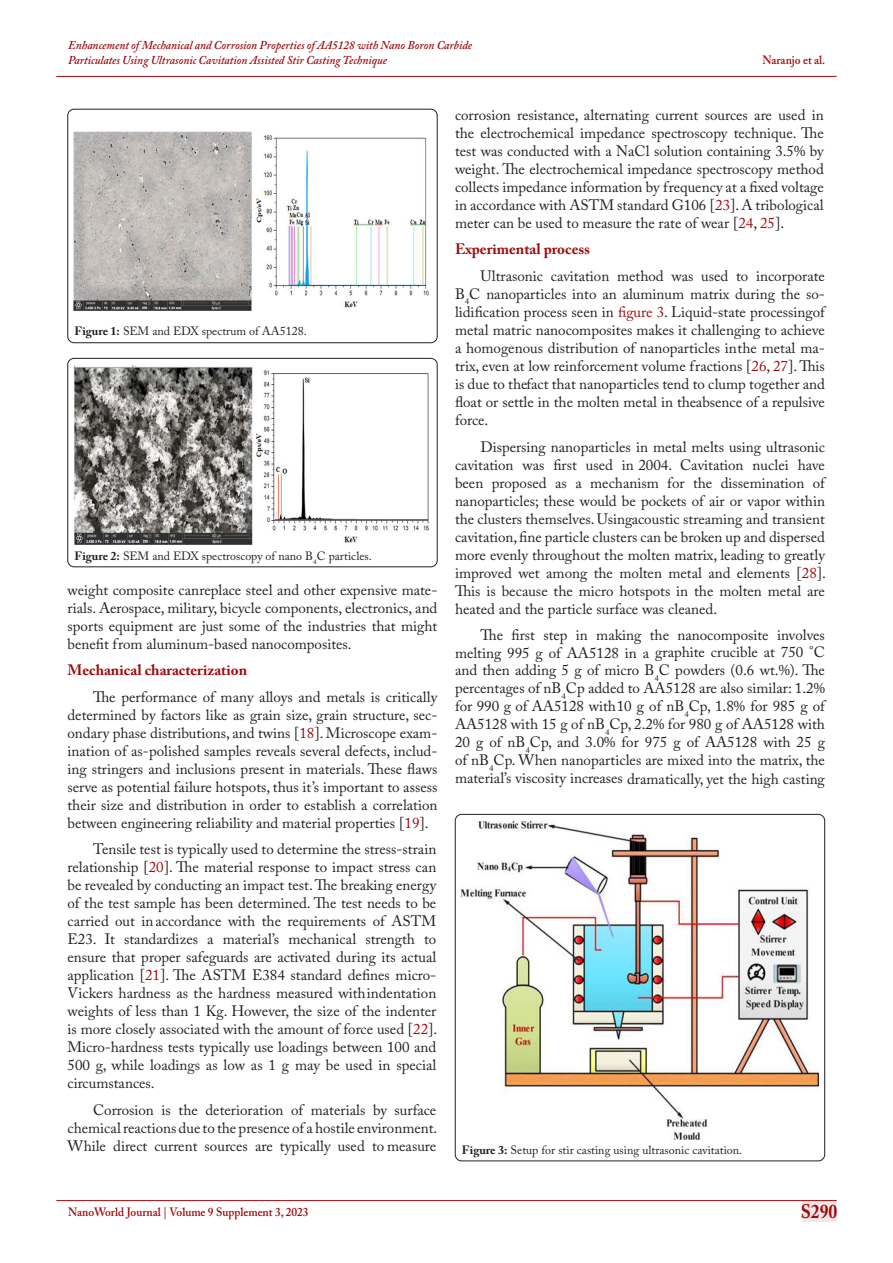
<style>
.page{position:relative;width:893px;height:1263px;background:#fff}
.page>*{position:absolute;margin:0;border:0;box-sizing:border-box;transform-origin:0 0}
.t1{font:700 19.5px "Adobe Caslon Pro";color:#9e0b0f;scale:.9 1}
.Body_Text{font:15px/18px "Adobe Caslon Pro";color:#231f20;text-align:justify}
.t2{font:700 15px "Adobe Caslon Pro";color:#9e0b0f}
.t3{font:italic 600 12px/14.4px "Adobe Caslon Pro";color:#9e0b0f;scale:.95 1}
.t4{font:12px "Adobe Caslon Pro";color:#231f20}
.t5{font:600 12px "Adobe Caslon Pro";color:#9e0b0f;scale:.95 1}
.s1{font-weight:700}
.s2{color:#9e0b0f}
</style>
<div class="page">
<div style="left:802px;top:1200px;width:34px;height:21px;background:#f5e7e7"></div>
<hr style="left:56px;top:1200px;width:781px;height:1px;background:#9e0b0f">
<hr style="left:56px;top:76px;width:781px;height:1px;background:#9e0b0f">
<div style="left:67px;top:109px;width:370px;height:234px;border:1px solid #231f20;border-radius:6px"></div>
<img style="left:73px;top:131px;width:356px;height:179px">
<div style="left:455px;top:814px;width:370px;height:347px;border:1px solid #231f20;border-radius:6px"></div>
<img style="left:461px;top:821px;width:358px;height:318px">
<div style="left:67px;top:358px;width:370px;height:209px;border:1px solid #231f20;border-radius:6px"></div>
<img style="left:74px;top:365px;width:355px;height:179px">
<p class="t3" style="left:68px;top:38px;width:427px">Enhancement of Mechanical and Corrosion Properties of AA5128 with Nano Boron Carbide<br>Particulates Using Ultrasonic Cavitation Assisted Stir Casting Technique</p>
<p class="t5" style="left:762px;top:53px;width:68px">Naranjo et al.</p>
<p class="t4" style="left:74px;top:324px;width:234px"><span class="s1">Figure 1:</span> SEM and EDX spectrum of AA5128.</p>
<p class="t4" style="left:74px;top:549px;width:299px"><span class="s1">Figure 2:</span> SEM and EDX spectroscopy of nano B<sub>4</sub>C particles.</p>
<p class="Body_Text" style="left:68px;top:581px;width:371px">weight composite can replace steel and other expensive mate&shy;rials. Aerospace, military, bicycle components, electronics, and sports equipment are just some of the industries that might benefit from aluminum-based nanocomposites.</p>
<p class="t2" style="left:68px;top:661px;width:181px">Mechanical characterization</p>
<p class="Body_Text" style="left:68px;top:688px;width:371px;text-indent:26px">The performance of many alloys and metals is critically determined by factors like as grain size, grain structure, sec&shy;ondary phase distributions, and twins [<span class="s2">18</span>]. Microscope exam&shy;ination of as-polished samples reveals several defects, includ&shy;ing stringers and inclusions present in materials. These flaws serve as potential failure hotspots, thus it’s important to assess their size and distribution in order to establish a correlation between engineering reliability and material properties [<span class="s2">19</span>].</p>
<p class="Body_Text" style="left:68px;top:840px;width:371px;text-indent:26px">Tensile test is typically used to determine the stress-strain relationship [<span class="s2">20</span>]. The material response to impact stress can be revealed by conducting an impact test. The breaking energy of the test sample has been determined. The test needs to be carried out in accordance with the requirements of ASTM E23. It standardizes a material’s mechanical strength to ensure that proper safeguards are activated during its actual application [<span class="s2">21</span>]. The ASTM E384 standard defines micro-Vickers hardness as the hardness measured with indentation weights of less than 1 Kg. However, the size of the indenter is more closely associated with the amount of force used [<span class="s2">22</span>].<br>Micro-hardness tests typically use loadings between 100 and 500 g, while loadings as low as 1 g may be used in special circumstances.</p>
<p class="Body_Text" style="left:68px;top:1101px;width:371px;text-indent:26px">Corrosion is the deterioration of materials by surface chemical reactions due to the presence of a hostile environment.<br>While direct current sources are typically used to measure</p>
<p class="Body_Text" style="left:455px;top:106px;width:370px">corrosion resistance, alternating current sources are used in the electrochemical impedance spectroscopy technique. The test was conducted with a NaCl solution containing 3.5% by weight. The electrochemical impedance spectroscopy method collects impedance information by frequency at a fixed voltage in accordance with ASTM standard G106 [<span class="s2">23</span>]. A tribological meter can be used to measure the rate of wear [<span class="s2">24</span>, <span class="s2">25</span>].</p>
<p class="t2" style="left:455px;top:241px;width:137px">Experimental process</p>
<p class="Body_Text" style="left:455px;top:267px;width:371px;text-indent:26px">Ultrasonic cavitation method was used to incorporate B<sub>4</sub>C nanoparticles into an aluminum matrix during the so&shy;lidification process seen in <span class="s2">figure 3</span>. Liquid-state processing of metal matric nanocomposites makes it challenging to achieve a homogenous distribution of nanoparticles in the metal ma&shy;trix, even at low reinforcement volume fractions [<span class="s2">26</span>, <span class="s2">27</span>]. This is due to the fact that nanoparticles tend to clump together and float or settle in the molten metal in the absence of a repulsive force.</p>
<p class="Body_Text" style="left:455px;top:437px;width:372px;text-indent:26px">Dispersing nanoparticles in metal melts using ultrasonic cavitation was first used in 2004. Cavitation nuclei have been proposed as a mechanism for the dissemination of nanoparticles; these would be pockets of air or vapor within the clusters themselves. Using acoustic streaming and transient cavitation, fine particle clusters can be broken up and dispersed more evenly throughout the molten matrix, leading to greatly improved wet among the molten metal and elements [<span class="s2">28</span>].<br>This is because the micro hotspots in the molten metal are heated and the particle surface was cleaned.</p>
<p class="Body_Text" style="left:455px;top:627px;width:371px;line-height:16.5px;text-align:right">The first step in making the nanocomposite involves melting 995 g of AA5128 in a graphite crucible at 750 °C</p>
<p class="Body_Text" style="left:455px;top:660px;width:371px">and then adding 5 g of micro B<sub>4</sub>C powders (0.6 wt.%). The percentages of nB<sub>4</sub>Cp added to AA5128 are also similar: 1.2% for 990 g of AA5128 with 10 g of nB<sub>4</sub>Cp, 1.8% for 985 g of AA5128 with 15 g of nB<sub>4</sub>Cp, 2.2% for 980 g of AA5128 with 20 g of nB<sub>4</sub>Cp, and 3.0% for 975 g of AA5128 with 25 g of nB<sub>4</sub>Cp. When nanoparticles are mixed into the matrix, the</p>
<p class="Body_Text" style="left:455px;top:770px;width:371px">material’s viscosity increases dramatically, yet the high casting</p>
<p class="t4" style="left:462px;top:1143px;width:282px"><span class="s1">Figure 3:</span> Setup for stir casting using ultrasonic cavitation.</p>
<p class="t5" style="left:68px;top:1204px;width:255px">NanoWorld Journal | Volume 9 Supplement 3, 2023</p>
<h1 class="t1" style="left:801px;top:1200px;width:42px">S290</h1>
</div>
